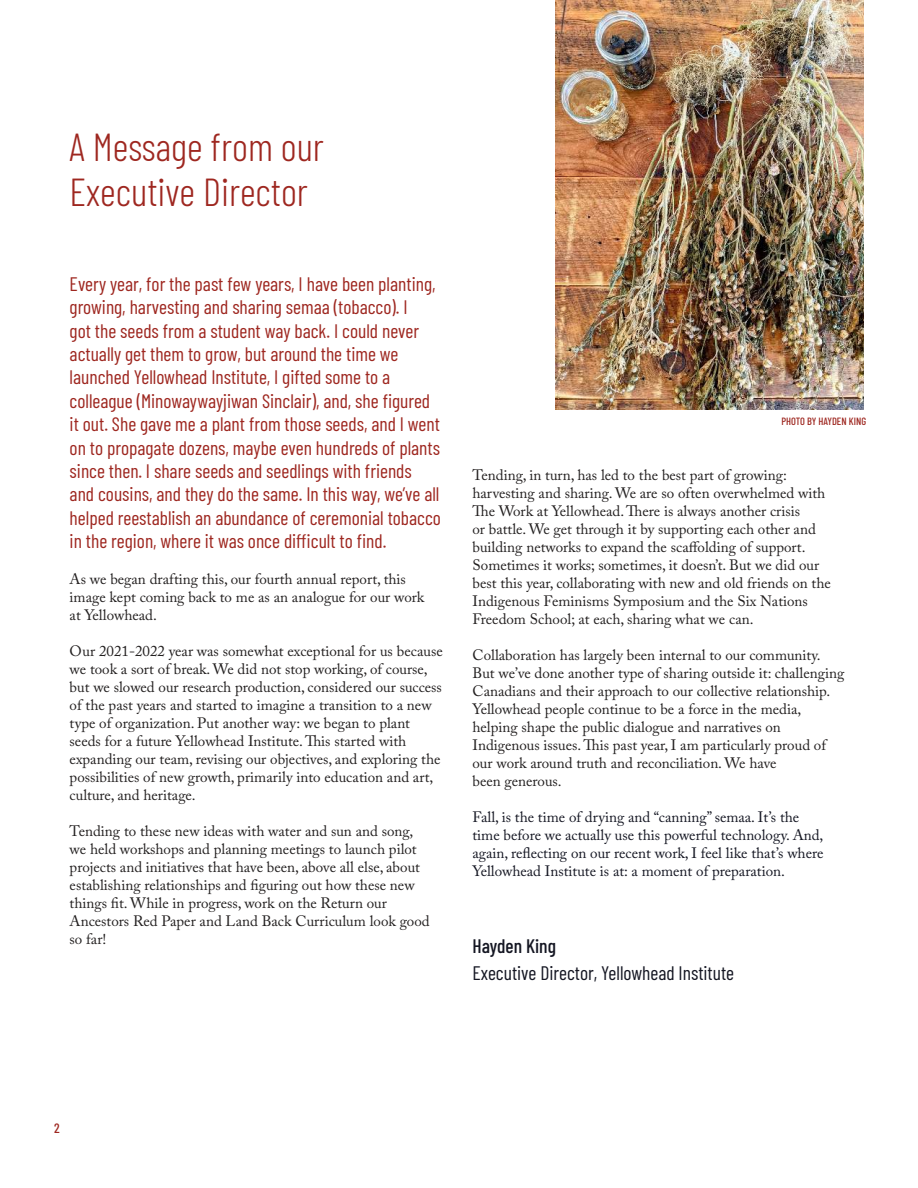
<style>
.page{position:relative;width:918px;height:1188px;background:#fff}
.page>*{position:absolute;margin:0;border:0;box-sizing:border-box;transform-origin:0 0}
.t1{font:300 39px/45px "Barlow Condensed";color:#9e2720}
.t2{font:19.5px/23.4px "Barlow Condensed";color:#9e2720}
.t3{font:19.5px "Barlow Condensed";color:#141622}
.t4{font:500 19.5px "Barlow Condensed";color:#141622}
.t5{font:15px/18px "Adobe Caslon Pro";color:#221f1f}
.t6{font:15px/18px "Adobe Caslon Pro";color:#141622}
.t7{font:500 13.5px "Barlow Condensed";color:#9e2720}
.t8{font:500 10.5px "Barlow Condensed";color:#9e2720}
</style>
<div class="page">
<img style="left:555px;top:0;width:309px;height:409px">
<h1 class="t1" style="left:70px;top:128px;width:256px">A Message from our<br>Executive Director</h1>
<p class="t2" style="left:70px;top:274px;width:373px">Every year, for the past few years, I have been planting, growing, harvesting and sharing semaa (tobacco). I<br>got the seeds from a student way back. I could never actually get them to grow, but around the time we launched Yellowhead Institute, I gifted some to a colleague (Minowaywayjiwan Sinclair), and, she figured it out. She gave me a plant from those seeds, and I went on to propagate dozens, maybe even hundreds of plants since then. I share seeds and seedlings with friends and cousins, and they do the same. In this way, we’ve all helped reestablish an abundance of ceremonial tobacco in the region, where it was once difficult to find.</p>
<p class="t5" style="left:70px;top:572px;width:356px">As we began drafting this, our fourth annual report, this image kept coming back to me as an analogue for our work at Yellowhead.</p>
<p class="t5" style="left:70px;top:644px;width:375px">Our 2021-2022 year was somewhat exceptional for us because we took a sort of break. We did not stop working, of course, but we slowed our research production, considered our success of the past years and started to imagine a transition to a new type of organization. Put another way: we began to plant seeds for a future Yellowhead Institute. This started with expanding our team, revising our objectives, and exploring the possibilities of new growth, primarily into education and art, culture, and heritage.</p>
<p class="t5" style="left:70px;top:824px;width:362px">Tending to these new ideas with water and sun and song, we held workshops and planning meetings to launch pilot projects and initiatives that have been, above all else, about establishing relationships and figuring out how these new things fit. While in progress, work on the Return our Ancestors Red Paper and Land Back Curriculum look good so far!</p>
<p class="t8" style="left:781px;top:417px;width:86px">PHOTO BY HAYDEN KING</p>
<p class="t5" style="left:472px;top:468px;width:360px">Tending, in turn, has led to the best part of growing: harvesting and sharing. We are so often overwhelmed with The Work at Yellowhead. There is always another crisis<br>or battle. We get through it by supporting each other and building networks to expand the scaffolding of support.<br>Sometimes it works; sometimes, it doesn’t. But we did our best this year, collaborating with new and old friends on the Indigenous Feminisms Symposium and the Six Nations Freedom School; at each, sharing what we can.</p>
<p class="t5" style="left:472px;top:648px;width:373px">Collaboration has largely been internal to our community.<br>But we’ve done another type of sharing outside it: challenging Canadians and their approach to our collective relationship.<br>Yellowhead people continue to be a force in the media, helping shape the public dialogue and narratives on Indigenous issues. This past year, I am particularly proud of our work around truth and reconciliation. We have<br>been generous.</p>
<p class="t6" style="left:472px;top:810px;width:352px">Fall, is the time of drying and “canning” semaa. It’s the time before we actually use this powerful technology. And, again, reflecting on our recent work, I feel like that’s where Yellowhead Institute is at: a moment of preparation.</p>
<h2 class="t4" style="left:472px;top:939px;width:85px">Hayden King</h2>
<h2 class="t3" style="left:472px;top:965px;width:263px">Executive Director, Yellowhead Institute</h2>
<p class="t7" style="left:54px;top:1123px;width:7px">2</p>
</div>
